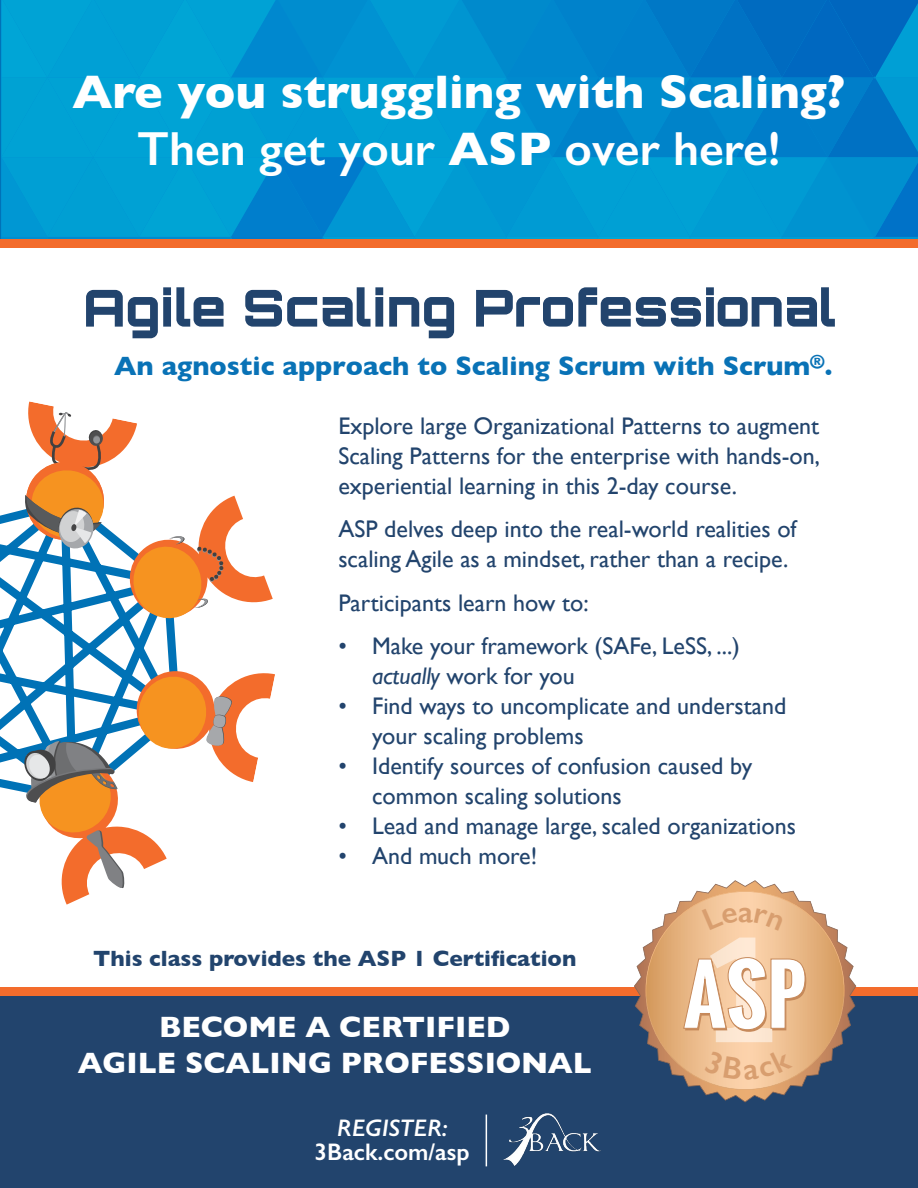
<style>
.page{position:relative;width:918px;height:1188px;background:#fff}
.page>*{position:absolute;margin:0;border:0;box-sizing:border-box;transform-origin:0 0}
.t1{font:700 78.75px "Oswald";color:#fff}
.t2{font:900 51px "Orbitron";color:#22446d}
.t3{font:700 48px/57.6px "Gill Sans";color:#fff;text-align:center}
.t4{font:700 30px/36px "Gill Sans";color:#fff;text-align:center}
.t5{font:700 27px "Gill Sans";color:#0972b6}
.t6{font:24px/30px "Gill Sans";color:#22446d}
.t7{font:600 24px "Gill Sans";color:#fff}
.t8{font:italic 600 24px "Gill Sans";color:#fff}
.t9{font:700 22.5px "Gill Sans";color:#22446d}
.s1{font-weight:600}
.s2{font-style:italic}
</style>
<div class="page">
<svg style="left:2px;top:0;width:916px;height:239px;background:#0092cf"></svg>
<div style="left:0;top:994px;width:918px;height:194px;background:#22446d"></div>
<div style="left:0;top:987px;width:918px;height:9px;background:#f36c2c"></div>
<div style="left:0;top:239px;width:918px;height:8px;background:#f36c2c"></div>
<svg style="left:634px;top:880px;width:222px;height:222px"></svg>
<svg style="left:0;top:509px;width:178px;height:283px"></svg>
<svg style="left:23px;top:668px;width:252px;height:237px"></svg>
<svg style="left:23px;top:401px;width:250px;height:222px"></svg>
<img style="left:503px;top:1113px;width:98px;height:53px">
<hr style="left:486px;top:1115px;width:1px;height:51px;background:#fff">
<svg style="left:646px;top:891px;width:198px;height:199px;background:#ddb692"></svg>
<h3 class="t3" style="left:73px;top:62px;width:774px">Are you struggling with Scaling?<br><span class="s1">Then get your</span> ASP <span class="s1">over here!</span></h3>
<h2 class="t2" style="left:83px;top:277px;width:754px">Agile Scaling Professional</h2>
<p class="t5" style="left:114px;top:344px;width:720px">An agnostic approach to Scaling Scrum with Scrum<sup>®</sup>.</p>
<p class="t6" style="left:338px;top:410px;width:483px;text-align:justify">Explore large Organizational Patterns to augment Scaling Patterns for the enterprise with hands-on, experiential learning in this 2-day course.</p>
<p class="t6" style="left:338px;top:514px;width:460px">ASP delves deep into the real-world realities of scaling Agile as a mindset, rather than a recipe.</p>
<p class="t6" style="left:338px;top:587px;width:252px">Participants learn how to:</p>
<p class="t6" style="left:372px;top:631px;width:369px;text-indent:-34px">• Make your framework (SAFe, LeSS, ...) <span class="s2">actually</span> work for you</p>
<p class="t6" style="left:372px;top:691px;width:416px;text-indent:-34px">• Find ways to uncomplicate and understand your scaling problems</p>
<p class="t6" style="left:372px;top:751px;width:382px;text-indent:-34px">• Identify sources of confusion caused by common scaling solutions</p>
<p class="t6" style="left:338px;top:811px;width:459px">• Lead and manage large, scaled organizations</p>
<p class="t6" style="left:338px;top:841px;width:200px">• And much more!</p>
<p class="t9" style="left:93px;top:940px;width:485px">This class provides the ASP 1 Certification</p>
<p class="t4" style="left:78px;top:1009px;width:515px">BECOME A CERTIFIED<br>AGILE SCALING PROFESSIONAL</p>
<p class="t8" style="left:337px;top:1114px;width:112px">REGISTER:</p>
<p class="t7" style="left:315px;top:1138px;width:157px">3Back.com/asp</p>
<h1 class="t1" style="left:683px;top:935px;width:124px">ASP</h1>
</div>
